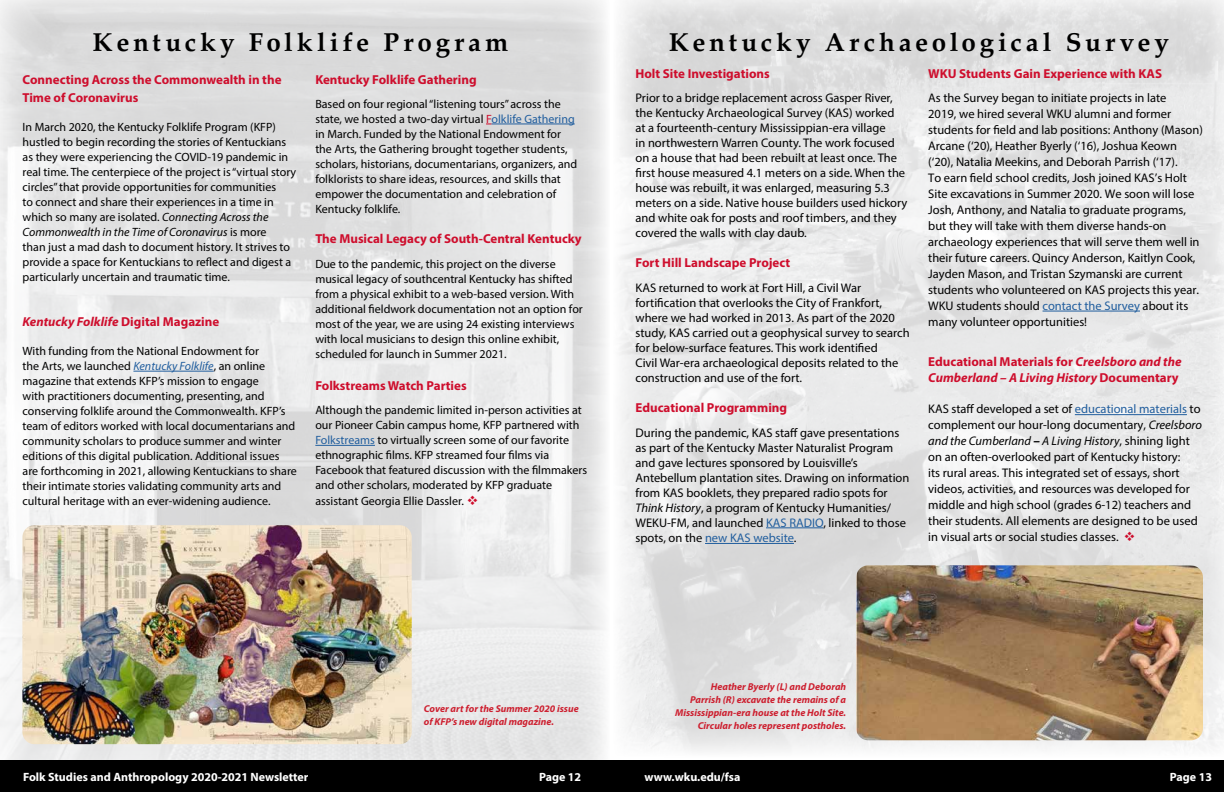
<style>
.page{position:relative;width:1224px;height:792px;background:#fff}
.page>*{position:absolute;margin:0;border:0;box-sizing:border-box;transform-origin:0 0}
.t1{font:700 26px "Palatino";letter-spacing:.15em;color:#000}
.t2{font:700 13px/18px "Myriad Pro";color:#ce0e2d}
.t3{font:italic 700 13px/16px "Myriad Pro";color:#ce0e2d}
.t4{font:12.5px/16px "Myriad Pro";color:#000}
.t5{font:12px/15px "Myriad Pro";color:#000}
.t6{font:700 12px "Myriad Pro";color:#fff}
.t7{font:italic 700 10px/13px "Myriad Pro";color:#cd2030}
.s1{font-style:italic}
.s2{font-style:normal}
.s3{font-style:italic;color:#215e9e}
.s4{color:#ce0e2d}
.s5{color:#215e9e}
.s6{font-weight:700;font-style:italic;font-size:13px}
</style>
<div class="page">
<img style="left:0;top:0;width:606px;height:760px">
<hr style="left:133px;top:371px;width:81px;height:1px;background:#215e9e">
<hr style="left:492px;top:124px;width:83px;height:1px;background:#215e9e">
<hr style="left:315px;top:445px;width:60px;height:1px;background:#215e9e">
<img style="left:22px;top:525px;width:390px;height:219px">
<img style="left:619px;top:0;width:605px;height:751px">
<hr style="left:766px;top:528px;width:57px;height:1px;background:#215e9e">
<hr style="left:705px;top:543px;width:89px;height:1px;background:#215e9e">
<hr style="left:1043px;top:311px;width:97px;height:1px;background:#215e9e">
<hr style="left:1075px;top:414px;width:112px;height:1px;background:#215e9e">
<img style="left:856px;top:565px;width:347px;height:175px">
<div style="left:0;top:760px;width:1224px;height:32px;background:#000"></div>
<h1 class="t1" style="left:93px;top:20px;width:417px">Kentucky Folklife Program</h1>
<p class="t2" style="left:23px;top:70px;width:260px">Connecting Across the Commonwealth in the<br>Time of Coronavirus</p>
<p class="t5" style="left:23px;top:119px;width:275px">In March 2020, the Kentucky Folklife Program (KFP) hustled to begin recording the stories of Kentuckians as they were experiencing the COVID-19 pandemic in real time. The centerpiece of the project is “virtual story circles” that provide opportunities for communities<br>to connect and share their experiences in a time in which so many are isolated. <span class="s1">Connecting Across the Commonwealth in the Time of Coronavirus</span> is more<br>than just a mad dash to document history. It strives to provide a space for Kentuckians to reflect and digest a particularly uncertain and traumatic time.</p>
<p class="t3" style="left:23px;top:313px;width:198px">Kentucky Folklife <span class="s2">Digital Magazine</span></p>
<p class="t5" style="left:23px;top:343px;width:276px">With funding from the National Endowment for<br>the Arts, we launched <span class="s3">Kentucky Folklife</span>, an online magazine that extends KFP’s mission to engage<br>with practitioners documenting, presenting, and conserving folklife around the Commonwealth. KFP’s team of editors worked with local documentarians and community scholars to produce summer and winter editions of this digital publication. Additional issues are forthcoming in 2021, allowing Kentuckians to share their intimate stories validating community arts and cultural heritage with an ever-widening audience.</p>
<p class="t2" style="left:315px;top:70px;width:163px">Kentucky Folklife Gathering</p>
<p class="t5" style="left:315px;top:96px;width:263px">Based on four regional “listening tours” across the state, we hosted a two-day virtual <span class="s4">F</span><span class="s5">olklife Gathering </span>in March. Funded by the National Endowment for the Arts, the Gathering brought together students, scholars, historians, documentarians, organizers, and folklorists to share ideas, resources, and skills that empower the documentation and celebration of Kentucky folklife.</p>
<p class="t2" style="left:315px;top:229px;width:268px">The Musical Legacy of South-Central Kentucky</p>
<p class="t5" style="left:315px;top:256px;width:269px">Due to the pandemic, this project on the diverse musical legacy of southcentral Kentucky has shifted from a physical exhibit to a web-based version. With additional fieldwork documentation not an option for most of the year, we are using 24 existing interviews with local musicians to design this online exhibit, scheduled for launch in Summer 2021.</p>
<p class="t2" style="left:315px;top:376px;width:153px">Folkstreams Watch Parties</p>
<p class="t5" style="left:315px;top:402px;width:273px">Although the pandemic limited in-person activities at our Pioneer Cabin campus home, KFP partnered with <span class="s5">Folkstreams</span> to virtually screen some of our favorite ethnographic films. KFP streamed four films via Facebook that featured discussion with the filmmakers and other scholars, moderated by KFP graduate assistant Georgia Ellie Dassler. <span class="s4">❖</span></p>
<h1 class="t1" style="left:669px;top:20px;width:502px">Kentucky Archaeological Survey</h1>
<p class="t2" style="left:636px;top:64px;width:136px">Holt Site Investigations</p>
<p class="t4" style="left:636px;top:91px;width:273px;line-height:15px">Prior to a bridge replacement across Gasper River, the Kentucky Archaeological Survey (KAS) worked at a fourteenth-century Mississippian-era village<br>in northwestern Warren County. The work focused on a house that had been rebuilt at least once. The first house measured 4.1 meters on a side. When the house was rebuilt, it was enlarged, measuring 5.3 meters on a side. Native house builders used hickory and white oak for posts and roof timbers, and they covered the walls with clay daub.</p>
<p class="t2" style="left:636px;top:254px;width:156px">Fort Hill Landscape Project</p>
<p class="t4" style="left:636px;top:280px;width:276px;line-height:15px">KAS returned to work at Fort Hill, a Civil War fortification that overlooks the City of Frankfort, where we had worked in 2013. As part of the 2020 study, KAS carried out a geophysical survey to search for below-surface features. This work identified<br>Civil War-era archaeological deposits related to the construction and use of the fort.</p>
<p class="t2" style="left:636px;top:398px;width:153px">Educational Programming</p>
<p class="t4" style="left:636px;top:425px;width:275px;line-height:15.1px">During the pandemic, KAS staff gave presentations as part of the Kentucky Master Naturalist Program and gave lectures sponsored by Louisville’s Antebellum plantation sites. Drawing on information from KAS booklets, they prepared radio spots for <span class="s1">Think History</span>, a program of Kentucky Humanities/ WEKU-FM, and launched <span class="s5">KAS RADIO</span>, linked to those spots, on the <span class="s5">new KAS website</span>.</p>
<p class="t2" style="left:928px;top:64px;width:235px">WKU Students Gain Experience with KAS</p>
<p class="t4" style="left:928px;top:89px;width:276px">As the Survey began to initiate projects in late<br>2019, we hired several WKU alumni and former students for field and lab positions: Anthony (Mason)<br>Arcane (‘20), Heather Byerly (‘16), Joshua Keown (‘20), Natalia Meekins, and Deborah Parrish (‘17).<br>To earn field school credits, Josh joined KAS’s Holt Site excavations in Summer 2020. We soon will lose Josh, Anthony, and Natalia to graduate programs, but they will take with them diverse hands-on archaeology experiences that will serve them well in their future careers. Quincy Anderson, Kaitlyn Cook, Jayden Mason, and Tristan Szymanski are current students who volunteered on KAS projects this year.<br>WKU students should <span class="s5">contact the Survey</span> about its many volunteer opportunities!</p>
<p class="t3" style="left:928px;top:353px;width:255px"><span class="s2">Educational Materials for</span> Creelsboro and the<br>Cumberland – A Living History <span class="s2">Documentary</span></p>
<p class="t4" style="left:928px;top:401px;width:275px">KAS staff developed a set of <span class="s5">educational materials</span> to complement our hour-long documentary, <span class="s1">Creelsboro and the Cumberland</span> <span class="s6">–</span> <span class="s1">A Living History</span>, shining light on an often-overlooked part of Kentucky history:<br>its rural areas. This integrated set of essays, short videos, activities, and resources was developed for middle and high school (grades 6-12) teachers and their students. All elements are designed to be used in visual arts or social studies classes. <span class="s4">❖</span></p>
<p class="t7" style="left:424px;top:701px;width:157px">Cover art for the Summer 2020 issue of KFP’s new digital magazine.</p>
<p class="t7" style="left:675px;top:680px;width:172px;text-align:right">Heather Byerly (L) and Deborah<br>Parrish (R) excavate the remains of a Mississippian-era house at the Holt Site.<br>Circular holes represent postholes.</p>
<p class="t6" style="left:23px;top:769px;width:287px">Folk Studies and Anthropology 2020-2021 Newsletter</p>
<p class="t6" style="left:539px;top:769px;width:44px">Page 12</p>
<p class="t6" style="left:644px;top:769px;width:97px">www.wku.edu/fsa</p>
<p class="t6" style="left:1170px;top:769px;width:44px">Page 13</p>
</div>
